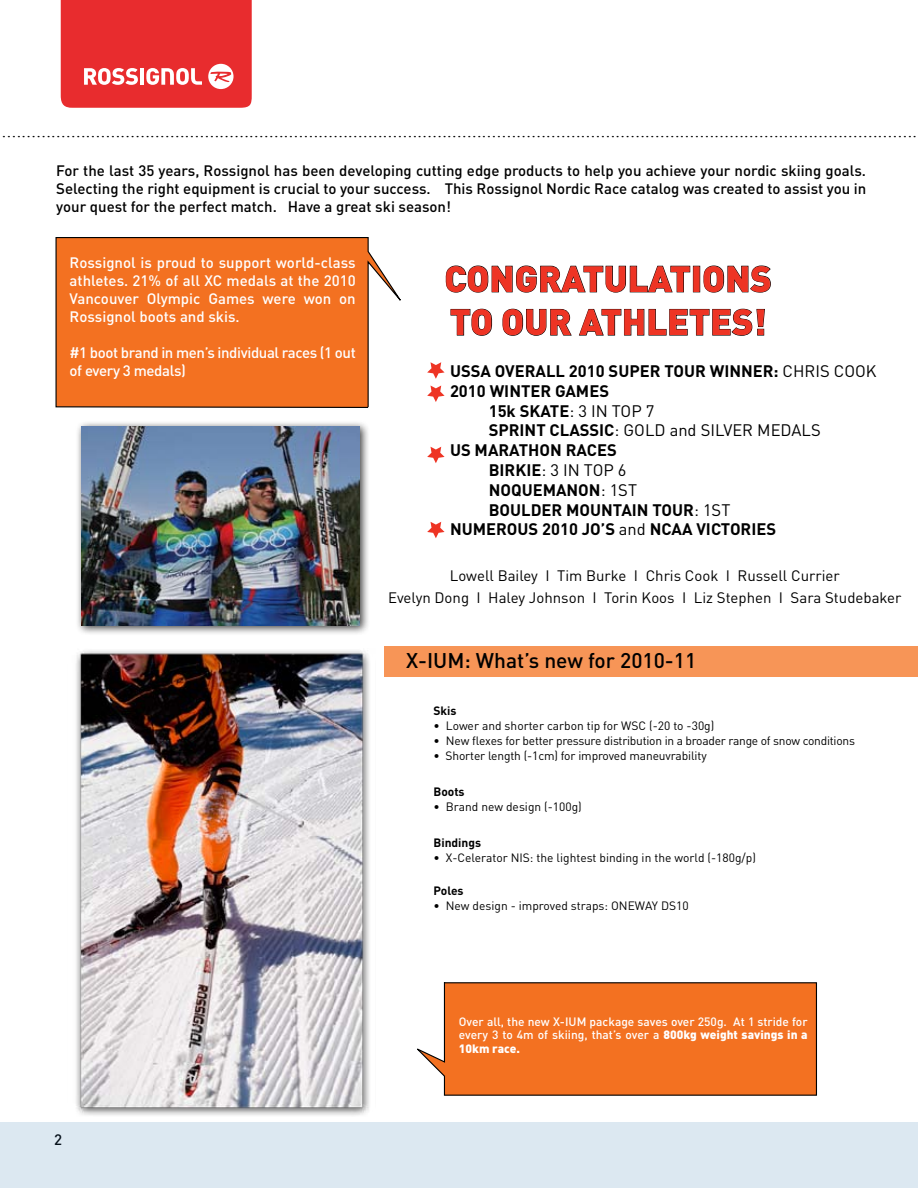
<style>
.page{position:relative;width:918px;height:1188px;background:#fff}
.page>*{position:absolute;margin:0;border:0;box-sizing:border-box;transform-origin:0 0}
.t1{font:900 36px/43.2px "DINOT";color:#ee3424}
.t2{font:500 21px "DINOT";color:#000}
.t3{font:18px "Times New Roman";color:#000}
.t4{font:700 16.5px "DINOT";color:#000}
.t5{font:16.5px "DINOT";color:#000}
.t6{font:500 15px/18px "DINOT";color:#000;text-align:justify}
.t7{font:500 15px/18px "DINOT";letter-spacing:-.02em;color:#fff;text-align:justify}
.t8{font:15px/21.6px "DINOT";color:#000;text-align:center}
.t9{font:12px "DINOT";letter-spacing:-.01em;color:#000}
.t10{font:500 12px/13.5px "DINOT";color:#fff;text-align:justify}
.t11{font:700 12px "DINOT";color:#000}
.s1{font-weight:400}
.s2{font-weight:700}
.s3{font-weight:900}
</style>
<div class="page">
<img style="left:76px;top:650px;width:294px;height:466px">
<svg style="left:417px;top:982px;width:400px;height:114px;background:#ed772e"></svg>
<svg style="left:55px;top:237px;width:346px;height:171px;background:#ef7c35"></svg>
<div style="left:384px;top:646px;width:534px;height:31px;background:#f79557"></div>
<svg style="left:61px;top:0;width:191px;height:108px;background:#e93c3e"></svg>
<div style="left:0;top:1122px;width:918px;height:66px;background:#dce8f1"></div>
<svg style="left:427px;top:362px;width:18px;height:17px"></svg>
<svg style="left:427px;top:386px;width:18px;height:16px"></svg>
<svg style="left:427px;top:447px;width:18px;height:16px"></svg>
<svg style="left:427px;top:522px;width:18px;height:16px"></svg>
<svg style="left:445px;top:265px;width:246px;height:28px"></svg>
<div style="left:693px;top:266px;width:7px;height:26px;border:1px solid #000"></div>
<svg style="left:703px;top:265px;width:68px;height:28px"></svg>
<svg style="left:450px;top:308px;width:43px;height:28px"></svg>
<svg style="left:502px;top:308px;width:70px;height:28px"></svg>
<svg style="left:579px;top:308px;width:186px;height:28px"></svg>
<div style="left:75px;top:420px;width:302px;height:222px;background:#000;opacity:.75"></div>
<img style="left:81px;top:426px;width:279px;height:200px">
<h3 class="t3" style="left:2px;top:119px;width:917px">.........................................................................................................................................................................................</h3>
<p class="t6" style="left:56px;top:161px;width:812px">For the last 35 years, Rossignol has been developing cutting edge products to help you achieve your nordic skiing goals.<br>Selecting the right equipment is crucial to your success. This Rossignol Nordic Race catalog was created to assist you in your quest for the perfect match. Have a great ski season!</p>
<p class="t7" style="left:70px;top:253px;width:288px">Rossignol is proud to support world-class athletes. 21% of all XC medals at the 2010<br>Vancouver Olympic Games were won on Rossignol boots and skis.</p>
<p class="t7" style="left:70px;top:343px;width:288px">#1 boot brand in men’s individual races (1 out of every 3 medals)</p>
<h1 class="t1" style="left:445px;top:256px;width:329px">CONGRATULATIONS<br>TO OUR ATHLETES!</h1>
<h3 class="t4" style="left:450px;top:360px;width:428px">USSA OVERALL 2010 SUPER TOUR WINNER: <span class="s1">CHRIS COOK</span></h3>
<h3 class="t4" style="left:450px;top:380px;width:161px">2010 WI NTER GAMES</h3>
<h3 class="t4" style="left:489px;top:399px;width:167px">15k SKATE<span class="s1">: 3 IN TOP 7</span></h3>
<h3 class="t5" style="left:489px;top:419px;width:334px"><span class="s2">SPRI NT CLASSIC</span>: GOLD and SILVER MEDALS</h3>
<h3 class="t4" style="left:450px;top:439px;width:127px">US MARATHON RAC</h3>
<h3 class="t4" style="left:597px;top:439px;width:21px">ES</h3>
<h3 class="t5" style="left:489px;top:459px;width:139px"><span class="s2">BIRKIE</span>: 3 IN TOP 6</h3>
<h3 class="t4" style="left:489px;top:479px;width:150px">NOQUEMANON<span class="s1">: 1ST</span></h3>
<h3 class="t4" style="left:489px;top:498px;width:243px">BOULDER MOUNTAI N TOUR<span class="s1">: 1ST</span></h3>
<h3 class="t4" style="left:450px;top:518px;width:223px">NUMEROUS 2010 JO’S <span class="s1">and</span> NCAA</h3>
<h3 class="t4" style="left:696px;top:518px;width:81px">VICTORI ES</h3>
<p class="t8" style="left:388px;top:565px;width:515px">Lowell Bailey I Tim Burke I Chris Cook I Russell Currier<br>Evelyn Dong I Haley Johnson I Torin Koos I Liz Stephen I Sara Studebaker</p>
<h2 class="t2" style="left:406px;top:646px;width:292px">X-IUM: What’s new for 2010-11</h2>
<p class="t11" style="left:434px;top:702px;width:25px">Skis</p>
<p class="t9" style="left:434px;top:717px;width:282px">• Lower and shorter carbon tip for WSC (-20 to -30g)</p>
<p class="t9" style="left:434px;top:732px;width:423px">• New flexes for better pressure distribution in a broader range of snow conditions</p>
<p class="t9" style="left:434px;top:747px;width:275px">• Shorter length (-1cm) for improved maneuvrability</p>
<p class="t11" style="left:434px;top:783px;width:33px">Boots</p>
<p class="t9" style="left:434px;top:798px;width:150px">• Brand new design (-100g)</p>
<p class="t11" style="left:434px;top:834px;width:49px">Bindings</p>
<p class="t9" style="left:434px;top:849px;width:324px">• X-Celerator NIS: the lightest binding in the world (-180g/p)</p>
<p class="t11" style="left:434px;top:882px;width:32px">Poles</p>
<p class="t9" style="left:434px;top:897px;width:257px">• New design - improved straps: ONEWAY DS10</p>
<p class="t6" style="left:54px;top:1130px;width:9px">2</p>
<p class="t10" style="left:459px;top:1014px;width:350px">Over all, the new X-IUM package saves over 250g. At 1 stride for every 3 to 4m of skiing, that’s over a <span class="s3">800kg weight savings in a 10km race.</span></p>
</div>
